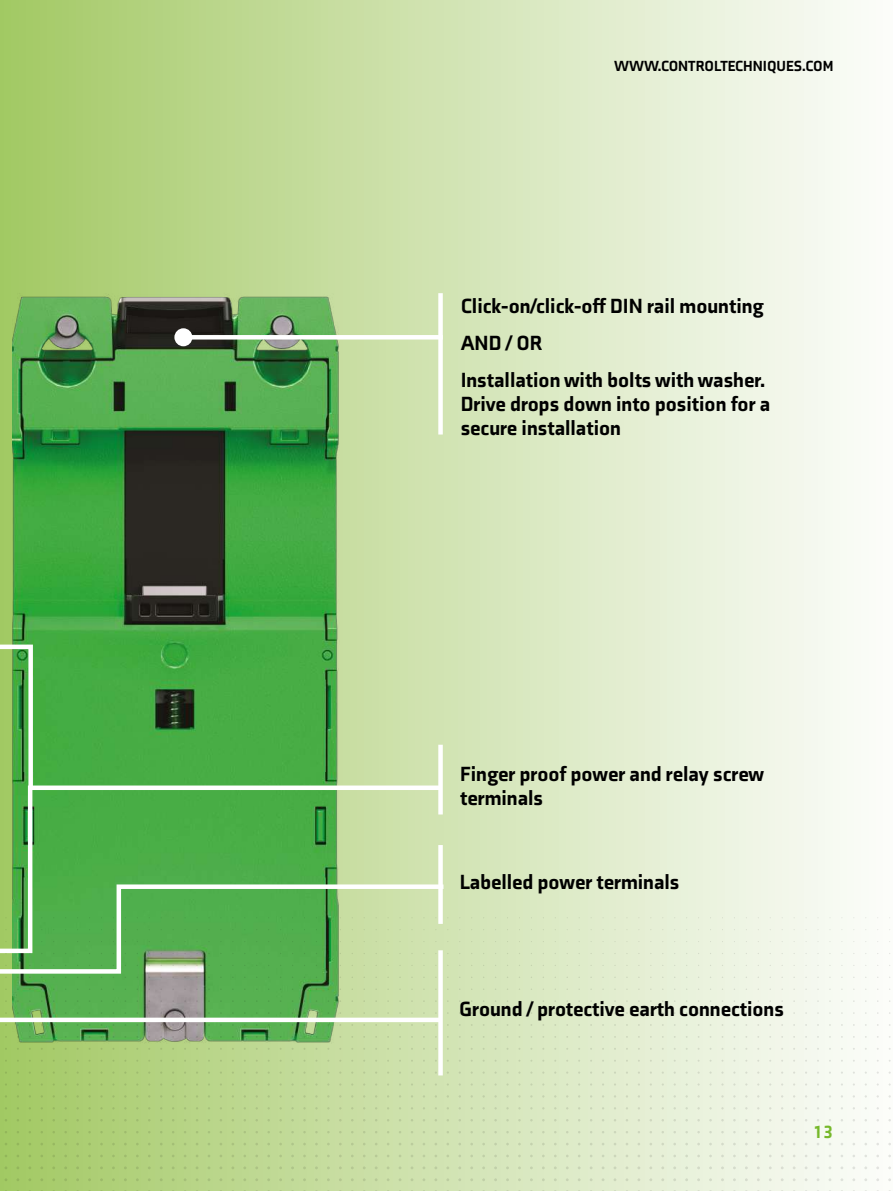
<style>
.page{position:relative;width:893px;height:1191px;background:#fff}
.page>*{position:absolute;margin:0;border:0;box-sizing:border-box;transform-origin:0 0}
.t1{font:900 21px/24px "Axia";color:#000}
.t2{font:900 18px "Axia";color:#76b82a}
.t3{font:900 15px "Axia";color:#000}
</style>
<div class="page">
<div style="left:0;top:0;width:893px;height:1191px;background:linear-gradient(to right,#a4c966,#fdfdfd)"></div>
<img style="left:160px;top:289px;width:208px;height:768px">
<img style="left:0;top:249px;width:160px;height:842px">
<div style="left:438px;top:744px;width:5px;height:70px;background:#fff"></div>
<div style="left:438px;top:950px;width:5px;height:125px;background:#fff"></div>
<div style="left:438px;top:293px;width:5px;height:141px;background:#fff"></div>
<div style="left:0;top:1017px;width:441px;height:5px;background:#fff"></div>
<hr style="left:183px;top:335px;width:260px;height:4px;background:#fff">
<div style="left:174px;top:328px;width:18px;height:18px;background:#fff;border-radius:50%"></div>
<svg style="left:0;top:882px;width:448px;height:96px"></svg>
<svg style="left:0;top:783px;width:444px;height:172px"></svg>
<svg style="left:0;top:642px;width:35px;height:151px"></svg>
<p class="t3" style="left:614px;top:56px;width:221px">WWW.CONTROLTECHNIQUES.COM</p>
<p class="t1" style="left:461px;top:288px;width:306px;line-height:36.8px">Click-on/click-off DIN rail mounting<br>AND / OR<br>Installation with bolts with washer.</p>
<p class="t1" style="left:461px;top:391px;width:311px">Drive drops down into position for a secure installation</p>
<p class="t1" style="left:460px;top:762px;width:305px">Finger proof power and relay screw terminals</p>
<p class="t1" style="left:460px;top:870px;width:221px">Labelled power terminals</p>
<p class="t1" style="left:459px;top:996px;width:326px">Ground / protective earth connections</p>
<p class="t2" style="left:813px;top:1121px;width:22px">13</p>
</div>
